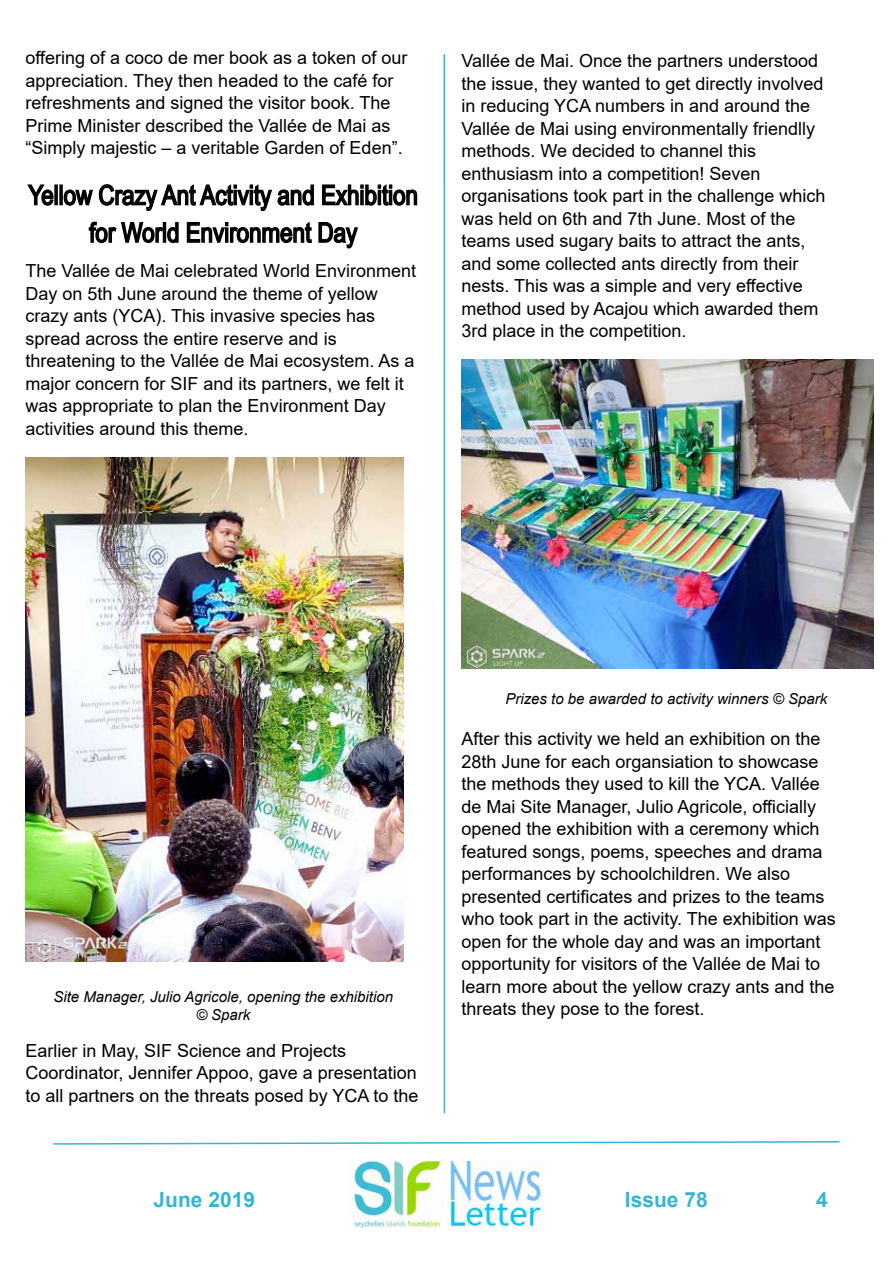
<style>
.page{position:relative;width:893px;height:1263px;background:#fff}
.page>*{position:absolute;margin:0;border:0;box-sizing:border-box;transform-origin:0 0}
.t1{font:27px/37.5px "Arial Narrow";color:#000;text-align:center}
.t2{font:700 21px "Arial";color:#34b6d0}
.t3{font:18px/22.5px "Arial";color:#000}
.t4{font:italic 15px/18px "Arial";color:#000;text-align:center}
</style>
<div class="page">
<svg style="left:53px;top:1141px;width:787px;height:4px"></svg>
<img style="left:349px;top:1162px;width:194px;height:65px">
<svg style="left:27px;top:184px;width:28px;height:22px"></svg>
<div style="left:54px;top:184px;width:4px;height:21px;border:2px solid #000"></div>
<div style="left:59px;top:184px;width:4px;height:21px;border:2px solid #000"></div>
<svg style="left:63px;top:184px;width:355px;height:65px"></svg>
<img style="left:26px;top:457px;width:377px;height:504px">
<img style="left:461px;top:360px;width:412px;height:308px">
<hr style="left:443px;top:55px;width:2px;height:1058px;background:#34b6d0">
<p class="t3" style="left:26px;top:47px;width:383px">offering of a coco de mer book as a token of our appreciation. They then headed to the café for refreshments and signed the visitor book. The Prime Minister described the Vallée de Mai as “Simply majestic – a veritable Garden of Eden”.</p>
<h1 class="t1" style="left:28px;top:175px;width:391px">Yellow Crazy Ant Activity and Exhibition for World Environment Day</h1>
<p class="t3" style="left:26px;top:260px;width:392px">The Vallée de Mai celebrated World Environment Day on 5th June around the theme of yellow crazy ants (YCA). This invasive species has spread across the entire reserve and is threatening to the Vallée de Mai ecosystem. As a major concern for SIF and its partners, we felt it was appropriate to plan the Environment Day activities around this theme.</p>
<p class="t3" style="left:461px;top:49px;width:366px">Vallée de Mai. Once the partners understood the issue, they wanted to get directly involved in reducing YCA numbers in and around the Vallée de Mai using environmentally friendlly methods. We decided to channel this enthusiasm into a competition! Seven organisations took part in the challenge which was held on 6th and 7th June. Most of the teams used sugary baits to attract the ants, and some collected ants directly from their nests. This was a simple and very effective method used by Acajou which awarded them 3rd place in the competition.</p>
<p class="t4" style="left:53px;top:988px;width:341px">Site Manager, Julio Agricole, opening the exhibition © Spark</p>
<p class="t3" style="left:26px;top:1039px;width:394px">Earlier in May, SIF Science and Projects<br>Coordinator, Jennifer Appoo, gave a presentation to all partners on the threats posed by YCA to the</p>
<p class="t4" style="left:505px;top:689px;width:324px">Prizes to be awarded to activity winners © Spark</p>
<p class="t3" style="left:461px;top:727px;width:376px">After this activity we held an exhibition on the 28th June for each organsiation to showcase the methods they used to kill the YCA. Vallée de Mai Site Manager, Julio Agricole, officially opened the exhibition with a ceremony which featured songs, poems, speeches and drama performances by schoolchildren. We also presented certificates and prizes to the teams who took part in the activity. The exhibition was open for the whole day and was an important opportunity for visitors of the Vallée de Mai to learn more about the yellow crazy ants and the threats they pose to the forest.</p>
<p class="t2" style="left:153px;top:1185px;width:103px">June 2019</p>
<p class="t2" style="left:625px;top:1185px;width:84px">Issue 78</p>
<p class="t2" style="left:816px;top:1184px;width:13px">4</p>
</div>
